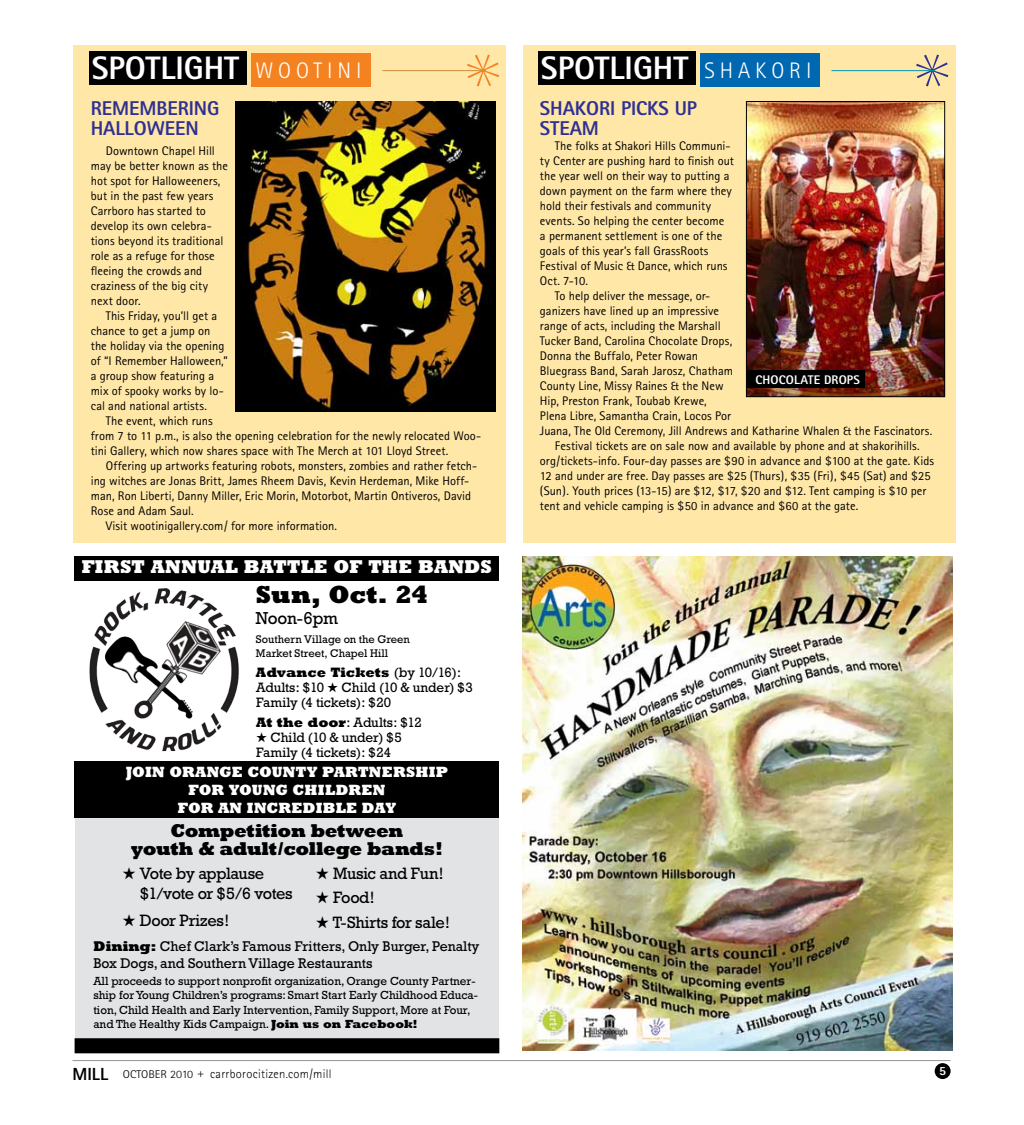
<style>
.page{position:relative;width:1024px;height:1125px;background:#fff}
.page>*{position:absolute;margin:0;border:0;box-sizing:border-box;transform-origin:0 0}
.t1{font:800 32.5px "Rotis Sans Serif";color:#fff}
.t2{font:800 25.12px "Rockwell";color:#000}
.t3{font:300 22.5px "Rotis Sans Serif";color:#fff}
.t4{font:800 20px/20px "Rotis Sans Serif";letter-spacing:-.005em;color:#2e3092}
.t5{font:800 18.88px/18.9px "Rockwell";letter-spacing:-.03em;color:#000;text-align:center}
.t6{font:800 18.88px "Rockwell";letter-spacing:.01em;color:#fff}
.t7{font:17.62px "Rockwell";letter-spacing:-.025em;color:#000}
.t8{font:16.75px/20px "Rockwell";letter-spacing:-.02em;color:#000}
.t9{font:800 15.12px/18.1px "Rockwell";letter-spacing:.01em;color:#fff;text-align:center}
.t10{font:14.38px/17.1px "Rockwell";color:#000}
.t11{font:13.88px/15.1px "Rockwell";letter-spacing:-.005em;color:#000}
.t12{font:12.5px/15px "Rotis Sans Serif";color:#000}
.t13{font:300 12.5px "Rotis Sans Serif";letter-spacing:.02em;color:#000}
.t14{font:800 12.5px "Rotis Sans Serif";letter-spacing:.02em;color:#fff}
.t15{font:11.88px/14.4px "Rockwell";color:#000}
.t16{font:11.25px/13.9px "Rockwell";color:#000}
.s1{font-weight:300;font-size:22.5px}
.s2{font-weight:800}
.s3{font-weight:800;font-size:17.5px}
.s4{font-size:11.25px}
</style>
<div class="page">
<div style="left:934px;top:1063px;width:16px;height:16px;background:#000;border-radius:50%"></div>
<hr style="left:72px;top:1060px;width:878px;height:1px;background:#939598">
<div style="left:74px;top:45px;width:432px;height:498px;background:#ffe7a8"></div>
<div style="left:523px;top:45px;width:432px;height:498px;background:#ffe7a8"></div>
<div style="left:251px;top:53px;width:120px;height:33px;background:#f58220"></div>
<div style="left:700px;top:53px;width:120px;height:33px;background:#0067b1"></div>
<div style="left:89px;top:51px;width:158px;height:34px;background:#000"></div>
<div style="left:538px;top:51px;width:158px;height:34px;background:#000"></div>
<hr style="left:382px;top:70px;width:104px;height:1px;background:#d28c3a">
<hr style="left:831px;top:70px;width:104px;height:1px;background:#0095b0">
<img style="left:236px;top:101px;width:259px;height:311px">
<img style="left:748px;top:103px;width:195px;height:292px">
<div style="left:746px;top:101px;width:199px;height:296px;border:1px solid #000"></div>
<div style="left:75px;top:815px;width:424px;height:232px;background:#e2e3e4"></div>
<div style="left:75px;top:761px;width:424px;height:57px;background:#000"></div>
<div style="left:75px;top:1038px;width:424px;height:15px;background:#000"></div>
<div style="left:75px;top:556px;width:424px;height:25px;background:#000"></div>
<img style="left:89px;top:588px;width:150px;height:163px">
<img style="left:523px;top:557px;width:430px;height:493px">
<div style="left:748px;top:370px;width:117px;height:18px;background:#000"></div>
<svg style="left:461px;top:70px;width:25px;height:2px"></svg>
<svg style="left:910px;top:70px;width:26px;height:2px"></svg>
<h1 class="t1" style="left:92px;top:47px;width:271px">SPOTLIGHT <span class="s1">w ootini</span></h1>
<h1 class="t1" style="left:541px;top:47px;width:180px">SPOTLIGHT <span class="s1">shak</span></h1>
<h3 class="t3" style="left:771px;top:58px;width:42px">ori</h3>
<h3 class="t4" style="left:91px;top:98px;width:116px">REMEMBERING<br>HALLOWEEN</h3>
<p class="t12" style="left:91px;top:143px;width:139px;text-indent:15px">Downtown Chapel Hill may be better known as the hot spot for Halloweeners, but in the past few years<br>Carrboro has started to develop its own celebra&shy;tions beyond its traditional role as a refuge for those fleeing the crowds and craziness of the big city next door.</p>
<p class="t12" style="left:91px;top:308px;width:139px;text-indent:15px">This Friday, you’ll get a chance to get a jump on the holiday via the opening of “I Remember Halloween,” a group show featuring a mix of spooky works by lo&shy;cal and national artists.</p>
<p class="t12" style="left:91px;top:413px;width:392px;text-indent:15px">The event, which runs<br>from 7 to 11 p.m., is also the opening celebration for the newly relocated Woo&shy;tini Gallery, which now shares space with The Merch at 101 Lloyd Street.</p>
<p class="t12" style="left:106px;top:458px;width:373px">Offering up artworks featuring robots, monsters, zombies and rather fetch-</p>
<p class="t12" style="left:91px;top:473px;width:380px">ing witches are Jonas Britt, James Rheem Davis, Kevin Herdeman, Mike Hoff-</p>
<p class="t12" style="left:91px;top:488px;width:382px">man, Ron Liberti, Danny Miller, Eric Morin, Motorbot, Martin Ontiveros, David</p>
<p class="t12" style="left:91px;top:503px;width:104px">Rose and Adam Saul.</p>
<p class="t12" style="left:106px;top:518px;width:233px">Visit wootinigallery.com/ for more information.</p>
<h3 class="t6" style="left:82px;top:555px;width:412px">FIRST ANNUAL BATTLE OF THE BANDS</h3>
<h2 class="t2" style="left:256px;top:579px;width:174px">SUN, OCT. 24</h2>
<h3 class="t7" style="left:256px;top:608px;width:83px">Noon-6pm</h3>
<p class="t16" style="left:256px;top:632px;width:155px">Southern Village on the Green<br>Market Street, Chapel Hill</p>
<p class="t11" style="left:256px;top:665px;width:218px"><span class="s2">ADVANCE TICKETS</span> (by 10/16):<br>Adults: $10 ★ Child (10 &amp; under) $3<br>Family (4 tickets): $20</p>
<p class="t11" style="left:256px;top:715px;width:167px"><span class="s2">AT THE DOOR</span>: Adults: $12</p>
<p class="t11" style="left:256px;top:730px;width:147px">★ Child (10 &amp; under) $5<br>Family (4 tickets): $24</p>
<p class="t9" style="left:126px;top:762px;width:324px">JOIN ORANGE COUNTY PARTNERSHIP<br>FOR YOUNG CHILDREN<br>FOR AN INCREDIBLE DAY</p>
<h3 class="t5" style="left:131px;top:820px;width:313px">COMPETITION BETWEEN<br>YOUTH &amp; ADULT/COLLEGE BANDS!</h3>
<h3 class="t8" style="left:140px;top:863px;width:154px;text-indent:-18px">★ Vote by applause $1/vote or $5/6 votes</h3>
<h3 class="t8" style="left:123px;top:910px;width:108px">★ Door Prizes!</h3>
<h3 class="t8" style="left:316px;top:863px;width:129px">★ Music and Fun!</h3>
<h3 class="t8" style="left:316px;top:888px;width:60px">★ Food!</h3>
<h3 class="t8" style="left:316px;top:912px;width:135px">★ T-Shirts for sale!</h3>
<p class="t10" style="left:93px;top:938px;width:388px"><span class="s2">DINING:</span> Chef Clark’s Famous Fritters, Only Burger, Penalty<br>Box Dogs, and Southern Village Restaurants</p>
<p class="t15" style="left:93px;top:974px;width:386px">All proceeds to support nonprofit organization, Orange County Partner&shy;ship for Young Children’s programs: Smart Start Early Childhood Educa&shy;tion, Child Health and Early Intervention, Family Support, More at Four, and The Healthy Kids Campaign. <span class="s2">JOIN US ON FACEBOOK!</span></p>
<h3 class="t4" style="left:540px;top:98px;width:158px">SHAKORI PICKS UP<br>STEAM</h3>
<p class="t12" style="left:555px;top:138px;width:177px">The folks at Shakori Hills Communi-</p>
<p class="t12" style="left:540px;top:153px;width:196px">ty Center are pushing hard to finish out</p>
<p class="t12" style="left:540px;top:168px;width:191px">the year well on their way to putting a</p>
<p class="t12" style="left:540px;top:183px;width:193px">down payment on the farm where they</p>
<p class="t12" style="left:540px;top:198px;width:173px">hold their festivals and community</p>
<p class="t12" style="left:540px;top:213px;width:186px">events. So helping the center become</p>
<p class="t12" style="left:540px;top:228px;width:184px">a permanent settlement is one of the</p>
<p class="t12" style="left:540px;top:243px;width:170px">goals of this year’s fall GrassRoots</p>
<p class="t12" style="left:540px;top:258px;width:189px">Festival of Music &amp; Dance, which runs</p>
<p class="t12" style="left:540px;top:273px;width:50px">Oct. 7-10.</p>
<p class="t12" style="left:555px;top:288px;width:157px">To help deliver the message, or-</p>
<p class="t12" style="left:540px;top:303px;width:181px">ganizers have lined up an impressive</p>
<p class="t12" style="left:540px;top:318px;width:182px">range of acts, including the Marshall</p>
<p class="t12" style="left:540px;top:333px;width:194px">Tucker Band, Carolina Chocolate Drops,</p>
<p class="t12" style="left:540px;top:348px;width:160px">Donna the Buffalo, Peter Rowan</p>
<p class="t12" style="left:540px;top:363px;width:195px">Bluegrass Band, Sarah Jarosz, Chatham</p>
<p class="t12" style="left:540px;top:378px;width:185px">County Line, Missy Raines &amp; the New</p>
<p class="t12" style="left:540px;top:393px;width:168px">Hip, Preston Frank, Toubab Krewe,</p>
<p class="t12" style="left:540px;top:408px;width:193px">Plena Libre, Samantha Crain, Locos Por</p>
<p class="t12" style="left:540px;top:423px;width:394px">Juana, The Old Ceremony, Jill Andrews and Katharine Whalen &amp; the Fascinators.</p>
<p class="t12" style="left:555px;top:438px;width:366px">Festival tickets are on sale now and available by phone and at shakorihills.</p>
<p class="t12" style="left:540px;top:453px;width:395px">org/tickets-info. Four-day passes are $90 in advance and $100 at the gate. Kids</p>
<p class="t12" style="left:540px;top:468px;width:392px">12 and under are free. Day passes are $25 (Thurs), $35 (Fri), $45 (Sat) and $25</p>
<p class="t12" style="left:540px;top:483px;width:388px">(Sun). Youth prices (13-15) are $12, $17, $20 and $12. Tent camping is $10 per</p>
<p class="t12" style="left:540px;top:498px;width:320px">tent and vehicle camping is $50 in advance and $60 at the gate.</p>
<p class="t14" style="left:755px;top:372px;width:77px">CHOCOLATE DROPS</p>
<p class="t13" style="left:72px;top:1067px;width:261px"><span class="s3">MILL</span> <span class="s4">october 2010</span> + carrborocitizen.com/mill</p>
<p class="t14" style="left:939px;top:1063px;width:8px">5</p>
</div>
